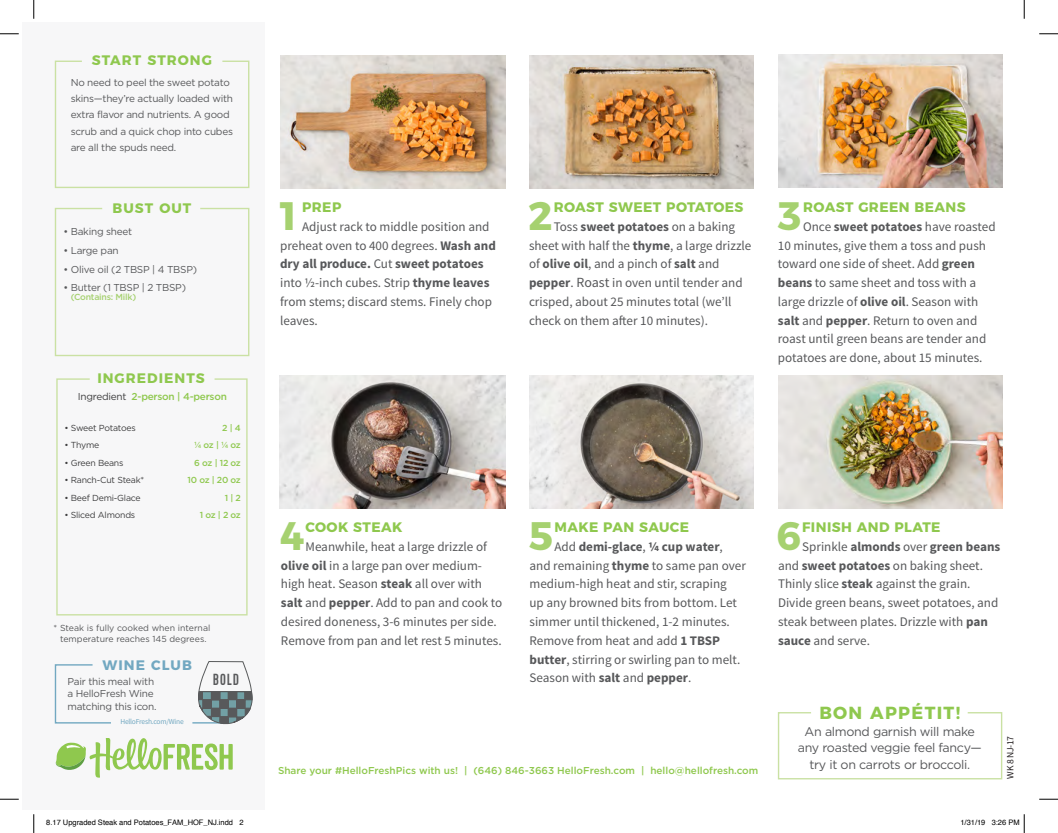
<style>
.page{position:relative;width:1058px;height:833px;background:#fff}
.page>*{position:absolute;margin:0;border:0;box-sizing:border-box;transform-origin:0 0}
.t1{font:700 39.62px "Montserrat";color:#a6d170}
.t2{font:700 17.5px "Montserrat";letter-spacing:.075em;color:#8fc84e}
.t3{font:16.12px "Kapra";color:#58595b}
.t4{font:700 13.75px "Montserrat";letter-spacing:.03em;color:#8fc84e}
.t5{font:700 13.75px "Montserrat";letter-spacing:.075em;color:#8fc84e}
.t6{font:700 13.75px "Montserrat";letter-spacing:.075em;color:#72a8c1}
.t7{font:13.12px/18.8px "Source Sans Pro";color:#57585a}
.t8{font:12.5px/16.8px "Gotham";letter-spacing:-.025em;color:#57585a;text-align:center}
.t9{font:10px/16.2px "Gotham";letter-spacing:-.025em;color:#57585a}
.t10{font:500 10px "Gotham";color:#8fc84e}
.t11{font:500 10px "Gotham";letter-spacing:-.025em;color:#8fc84e}
.t12{font:9.62px "Source Sans Pro";color:#231f20}
.t13{font:8.75px "Gotham";letter-spacing:-.025em;color:#3e3e3f}
.t14{font:8.75px/10.5px "Gotham";color:#57585a;text-align:center}
.t15{font:500 8.75px/17.5px "Gotham";letter-spacing:-.045em;color:#8fc84e;text-align:right}
.t16{font:500 8.75px "Gotham";letter-spacing:-.025em;color:#a6d170}
.t17{font:7.5px "Helvetica";color:#000}
.t18{font:7.5px "Source Sans Pro";letter-spacing:-.025em;color:#72a8c1}
.s1{font-weight:400;color:#3e3e3f}
.s2{font-weight:700}
.s3{font-size:14px}
</style>
<div class="page">
<div style="left:23px;top:23px;width:242px;height:787px;background:#f7f7f8"></div>
<img style="left:281px;top:55px;width:224px;height:133px">
<img style="left:529px;top:55px;width:225px;height:133px">
<img style="left:529px;top:375px;width:224px;height:133px">
<img style="left:280px;top:375px;width:225px;height:133px">
<img style="left:778px;top:55px;width:224px;height:132px">
<img style="left:778px;top:375px;width:224px;height:133px">
<svg style="left:54px;top:207px;width:196px;height:150px"></svg>
<svg style="left:54px;top:60px;width:196px;height:128px"></svg>
<hr style="left:193px;top:722px;width:35px;height:1px;background:#72a8c1">
<svg style="left:54px;top:664px;width:57px;height:60px"></svg>
<svg style="left:198px;top:661px;width:54px;height:63px"></svg>
<svg style="left:56px;top:378px;width:192px;height:238px"></svg>
<svg style="left:56px;top:738px;width:177px;height:39px"></svg>
<svg style="left:777px;top:712px;width:226px;height:68px"></svg>
<svg style="left:0;top:33px;width:19px;height:2px"></svg>
<svg style="left:1039px;top:33px;width:19px;height:2px"></svg>
<svg style="left:0;top:798px;width:19px;height:2px"></svg>
<svg style="left:1039px;top:798px;width:19px;height:2px"></svg>
<svg style="left:33px;top:0;width:2px;height:19px"></svg>
<svg style="left:33px;top:814px;width:2px;height:19px"></svg>
<svg style="left:1023px;top:0;width:2px;height:19px"></svg>
<svg style="left:1023px;top:814px;width:2px;height:19px"></svg>
<p class="t5" style="left:92px;top:49px;width:122px">START STRONG</p>
<p class="t9" style="left:71px;top:74px;width:164px">No need to peel the sweet potato skins—they’re actually loaded with extra flavor and nutrients. A good scrub and a quick chop into cubes are all the spuds need.</p>
<p class="t4" style="left:112px;top:196px;width:80px">BUST OUT</p>
<p class="t9" style="left:63px;top:223px;width:70px">• Baking sheet</p>
<p class="t9" style="left:63px;top:242px;width:57px">• Large pan</p>
<p class="t9" style="left:63px;top:261px;width:135px">• Olive oil (2 TBSP | 4 TBSP)</p>
<p class="t9" style="left:63px;top:279px;width:124px">• Butter (1 TBSP | 2 TBSP)</p>
<p class="t16" style="left:71px;top:291px;width:67px">(Contains: Milk)</p>
<p class="t5" style="left:97px;top:366px;width:109px">INGREDIENTS</p>
<p class="t11" style="left:78px;top:390px;width:151px"><span class="s1">Ingredient</span> 2-person | 4-person</p>
<p class="t15" style="left:188px;top:419px;width:55px">2 | 4<br>¼ oz | ¼ oz<br>6 oz | 12 oz<br>10 oz | 20 oz<br>1 | 2<br>1 oz | 2 oz</p>
<p class="t13" style="left:64px;top:422px;width:73px">• Sweet Potatoes</p>
<p class="t13" style="left:64px;top:439px;width:36px">• Thyme</p>
<p class="t13" style="left:64px;top:457px;width:61px">• Green Beans</p>
<p class="t13" style="left:64px;top:474px;width:81px">• Ranch-Cut Steak*</p>
<p class="t13" style="left:64px;top:492px;width:78px">• Beef Demi-Glace</p>
<p class="t13" style="left:64px;top:509px;width:72px">• Sliced Almonds</p>
<p class="t14" style="left:54px;top:622px;width:158px">* Steak is fully cooked when internal temperature reaches 145 degrees.</p>
<p class="t6" style="left:103px;top:654px;width:91px">WINE CLUB</p>
<p class="t9" style="left:68px;top:674px;width:90px;line-height:12.5px">Pair this meal with a HelloFresh Wine matching this icon.</p>
<p class="t18" style="left:120px;top:717px;width:65px">HelloFresh.com/Wine</p>
<p class="t3" style="left:213px;top:669px;width:27px">BOLD</p>
<h1 class="t1" style="left:276px;top:183px;width:26px">1</h1>
<p class="t4" style="left:302px;top:196px;width:41px">PREP</p>
<p class="t7" style="left:280px;top:217px;width:217px;text-indent:22px">Adjust rack to middle position and preheat oven to 400 degrees. <span class="s2">Wash and dry all produce.</span> Cut <span class="s2">sweet potatoes </span>into ½-inch cubes. Strip <span class="s2">thyme leaves </span>from stems; discard stems. Finely chop leaves.</p>
<h1 class="t1" style="left:528px;top:183px;width:26px">2</h1>
<p class="t4" style="left:553px;top:196px;width:191px">ROAST SWEET POTATOES</p>
<p class="t7" style="left:529px;top:217px;width:224px;text-indent:25px">Toss <span class="s2">sweet potatoes</span> on a baking sheet with half the <span class="s2">thyme</span>, a large drizzle of <span class="s2">olive oil</span>, and a pinch of <span class="s2">salt</span> and <span class="s2">pepper</span>. <span class="s3">Roast</span> in oven until tender and crisped, about 25 minutes total (we’ll check on them after 10 minutes).</p>
<h1 class="t1" style="left:777px;top:183px;width:24px">3</h1>
<p class="t4" style="left:803px;top:196px;width:164px">ROAST GREEN BEANS</p>
<p class="t7" style="left:778px;top:217px;width:219px;text-indent:25px">Once <span class="s2">sweet potatoes</span> have roasted 10 minutes, give them a toss and push toward one side of sheet. Add <span class="s2">green beans</span> to same sheet and toss with a large drizzle of <span class="s2">olive oil</span>. Season with <span class="s2">salt</span> and <span class="s2">pepper</span>. Return to oven and roast until green beans are tender and potatoes are done, about 15 minutes.</p>
<h1 class="t1" style="left:280px;top:503px;width:26px">4</h1>
<p class="t4" style="left:305px;top:516px;width:98px">COOK STEAK</p>
<p class="t7" style="left:281px;top:537px;width:223px;text-indent:25px">Meanwhile, heat a large drizzle of <span class="s2">olive oil</span> in a large pan over medium&shy;high heat. Season <span class="s2">steak</span> all over with <span class="s2">salt</span> and <span class="s2">pepper</span>. Add to pan and cook to desired doneness, 3-6 minutes per side.<br>Remove from pan and let rest 5 minutes.</p>
<h1 class="t1" style="left:529px;top:503px;width:26px">5</h1>
<p class="t4" style="left:554px;top:516px;width:136px">MAKE PAN SAUCE</p>
<p class="t7" style="left:529px;top:537px;width:218px;text-indent:25px">Add <span class="s2">demi-glace</span>, <span class="s2">¼ cup water</span>, and remaining <span class="s2">thyme</span> to same pan over medium-high heat and stir, scraping<br>up any browned bits from bottom. Let simmer until thickened, 1-2 minutes.<br>Remove from heat and add <span class="s2">1 TBSP butter</span>, stirring or swirling pan to melt.<br>Season with <span class="s2">salt</span> and <span class="s2">pepper</span>.</p>
<p class="t10" style="left:278px;top:764px;width:482px">Share your #HelloFreshPics with us! | (646) 846-3663 HelloFresh.com | hello@hellofresh.com</p>
<h1 class="t1" style="left:776px;top:503px;width:26px">6</h1>
<p class="t4" style="left:802px;top:516px;width:140px">FINISH AND PLATE</p>
<p class="t7" style="left:778px;top:537px;width:224px;text-indent:24px">Sprinkle <span class="s2">almonds</span> over <span class="s2">green beans </span>and <span class="s2">sweet potatoes</span> on baking sheet.<br>Thinly slice <span class="s2">steak</span> against the grain.<br>Divide green beans, sweet potatoes, and steak between plates. Drizzle with <span class="s2">pan sauce</span> and serve.</p>
<h2 class="t2" style="left:819px;top:698px;width:142px">BON APPÉTIT!</h2>
<p class="t8" style="left:797px;top:722px;width:185px">An almond garnish will make any roasted veggie feel fancy— try it on carrots or broccoli.</p>
<p class="t12" style="left:1004px;top:778px;width:44px;rotate:-90deg">WK 8 NJ-17</p>
<p class="t17" style="left:46px;top:817px;width:199px">8.17 Upgraded Steak and Potatoes_FAM_HOF_NJ.indd 2</p>
<p class="t17" style="left:960px;top:817px;width:61px">1/31/19 3:26 PM</p>
</div>
